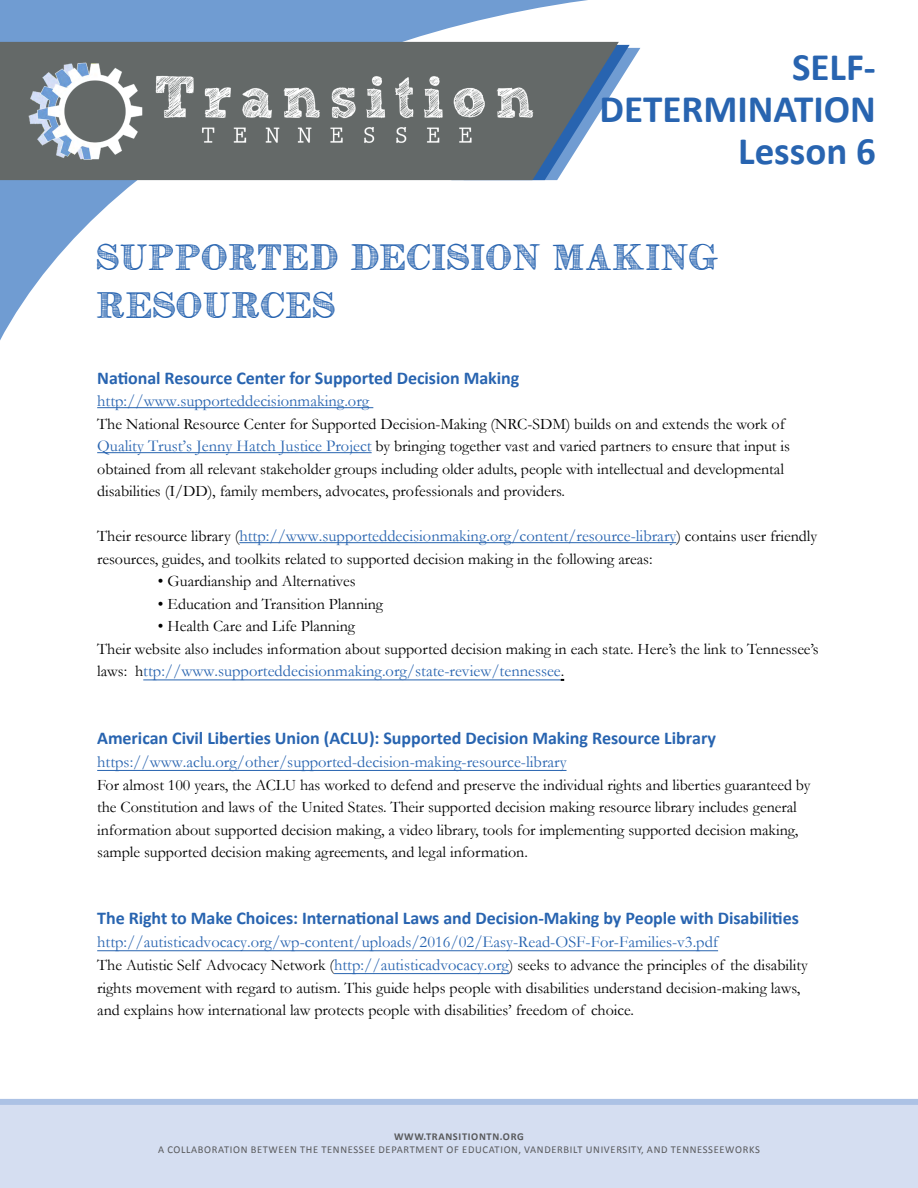
<style>
.page{position:relative;width:918px;height:1188px;background:#fff}
.page>*{position:absolute;margin:0;border:0;box-sizing:border-box;transform-origin:0 0}
.t1{font:700 39px "Calibri";color:#2864b0}
.H2_-_Dropcap_font{font:24px/48px "Ornistetfb";color:#2864b0}
.Table_text{font:700 18px "Calibri";letter-spacing:-.005em;color:#2864b0}
.Table_text-2{font:16.5px "Garamond";color:#2864b0}
.Table_text-3{font:16.05px/22.5px "Garamond";letter-spacing:-.005em;color:#000}
.t2{font:10.5px "Calibri";letter-spacing:.06em;color:#58595b}
.t3{font:700 10.5px "Calibri";letter-spacing:.06em;color:#58595b}
.s1{font-size:16.5px;color:#2864b0}
.s2{font-size:16.05px;color:#000}
</style>
<div class="page">
<div style="left:0;top:1099px;width:918px;height:89px;background:#d5def1"></div>
<svg style="left:0;top:0;width:641px;height:341px"></svg>
<svg style="left:619px;top:45px;width:21px;height:135px"></svg>
<svg style="left:0;top:42px;width:619px;height:138px;background:#747e84"></svg>
<img style="left:6px;top:55px;width:547px;height:109px">
<hr style="left:97px;top:407px;width:276px;height:1px;background:#2864b0">
<hr style="left:97px;top:452px;width:275px;height:1px;background:#2864b0">
<hr style="left:239px;top:542px;width:437px;height:1px;background:#2864b0">
<hr style="left:143px;top:680px;width:418px;height:1px;background:#2864b0">
<hr style="left:97px;top:770px;width:470px;height:1px;background:#2864b0">
<hr style="left:97px;top:950px;width:621px;height:1px;background:#2864b0">
<hr style="left:334px;top:973px;width:175px;height:1px;background:#2864b0">
<h1 class="t1" style="left:792px;top:42px;width:85px">SELF-</h1>
<h1 class="t1" style="left:599px;top:84px;width:278px">DETERMINATION</h1>
<h1 class="t1" style="left:738px;top:126px;width:139px">Lesson 6</h1>
<h2 class="H2_-_Dropcap_font" style="left:97px;top:235px;width:624px">SUPPORTED DECISION MAKING<br>RESOURCES</h2>
<p class="Table_text" style="left:97px;top:366px;width:424px">National Resource Center for Supported Decision Making</p>
<p class="Table_text-2" style="left:97px;top:391px;width:274px">http://www.supporteddecisionmaking.org</p>
<p class="Table_text-3" style="left:97px;top:412px;width:694px">The National Resource Center for Supported Decision-Making (NRC-SDM) builds on and extends the work of <span class="s1">Quality Trust’s Jenny Hatch Justice Project</span> by bringing together vast and varied partners to ensure that input is obtained from all relevant stakeholder groups including older adults, people with intellectual and developmental disabilities (I/DD), family members, advocates, professionals and providers.</p>
<p class="Table_text-2" style="left:97px;top:526px;width:721px"><span class="s2">Their resource library (</span>http://www.supporteddecisionmaking.org/content/resource-library<span class="s2">) contains user friendly</span></p>
<p class="Table_text-3" style="left:97px;top:547px;width:557px">resources, guides, and toolkits related to supported decision making in the following areas:</p>
<p class="Table_text-3" style="left:158px;top:570px;width:199px">• Guardianship and Alternatives</p>
<p class="Table_text-3" style="left:158px;top:592px;width:227px">• Education and Transition Planning</p>
<p class="Table_text-3" style="left:158px;top:615px;width:199px">• Health Care and Life Planning</p>
<p class="Table_text-3" style="left:97px;top:637px;width:723px">Their website also includes information about supported decision making in each state. Here’s the link to Tennessee’s</p>
<p class="Table_text-2" style="left:97px;top:661px;width:469px"><span class="s2">laws: h</span>ttp://www.supporteddecisionmaking.org/state-review/tennessee<span class="s2">.</span></p>
<p class="Table_text" style="left:97px;top:726px;width:620px">American Civil Liberties Union (ACLU): Supported Decision Making Resource Library</p>
<p class="Table_text-2" style="left:97px;top:752px;width:471px">https://www.aclu.org/other/supported-decision-making-resource-library</p>
<p class="Table_text-3" style="left:97px;top:773px;width:715px">For almost 100 years, the ACLU has worked to defend and preserve the individual rights and liberties guaranteed by the Constitution and laws of the United States. Their supported decision making resource library includes general information about supported decision making, a video library, tools for implementing supported decision making, sample supported decision making agreements, and legal information.</p>
<p class="Table_text" style="left:97px;top:907px;width:703px">The Right to Make Choices: International Laws and Decision-Making by People with Disabilities</p>
<p class="Table_text-2" style="left:97px;top:932px;width:623px">http://autisticadvocacy.org/wp-content/uploads/2016/02/Easy-Read-OSF-For-Families-v3.pdf</p>
<p class="Table_text-3" style="left:97px;top:954px;width:712px">The Autistic Self Advocacy Network (<span class="s1">http://autisticadvocacy.org</span>) seeks to advance the principles of the disability rights movement with regard to autism. This guide helps people with disabilities understand decision-making laws, and explains how international law protects people with disabilities’ freedom of choice.</p>
<p class="t3" style="left:394px;top:1130px;width:131px">WWW.TRANSITIONTN.ORG</p>
<p class="t2" style="left:158px;top:1143px;width:603px">A COLLABORATION BETWEEN THE TENNESSEE DEPARTMENT OF EDUCATION, VANDERBILT UNIVERSITY, AND TENNESSEEWORKS</p>
</div>
